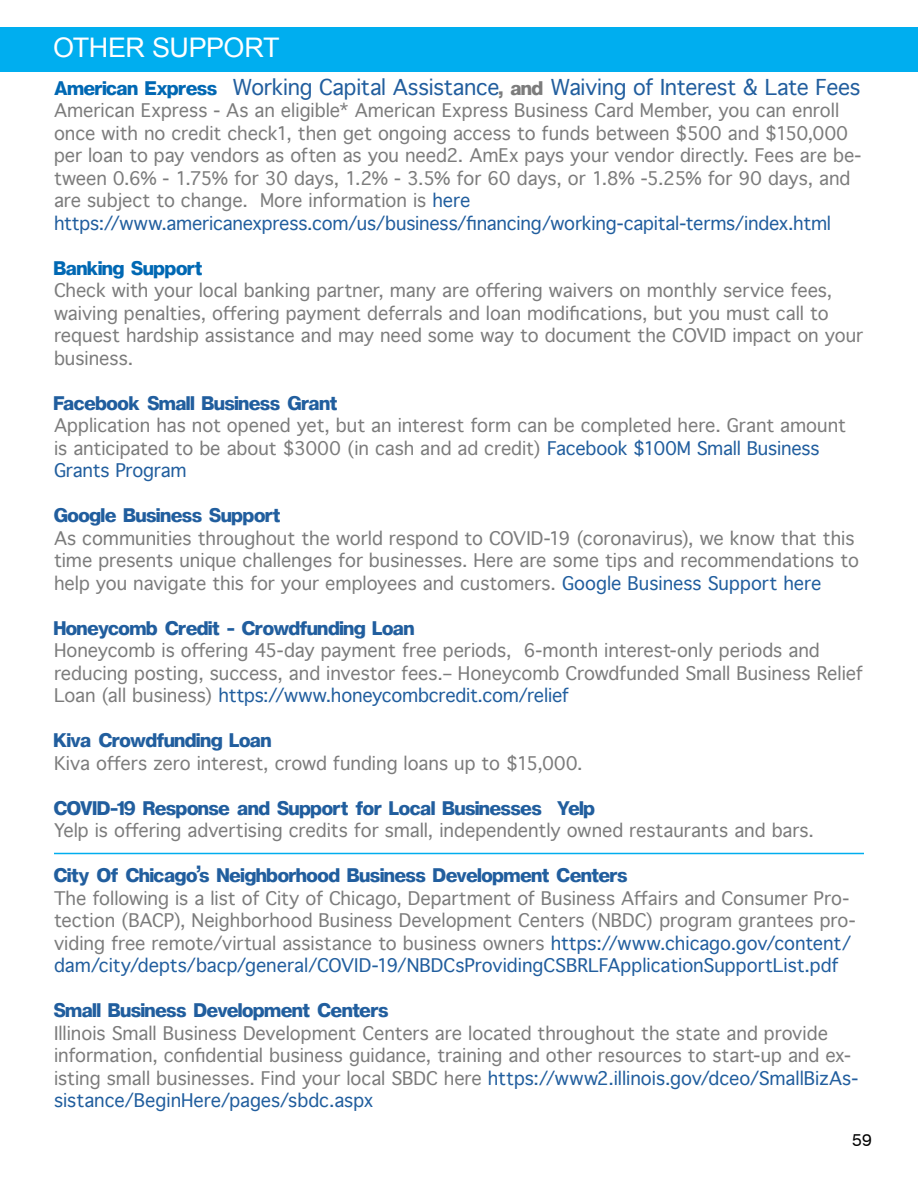
<style>
.page{position:relative;width:918px;height:1188px;background:#fff}
.page>*{position:absolute;margin:0;border:0;box-sizing:border-box;transform-origin:0 0}
.t1{font:27px "Arial";letter-spacing:-.02em;color:#fff}
.t2{font:700 21px "Geneva";letter-spacing:-.005em;color:#215e9e}
.t3{font:21px "Geneva";letter-spacing:-.015em;color:#215e9e}
.t4{font:700 21px "Geneva";letter-spacing:-.005em;color:#0068b3}
.t5{font:18px/22.5px "Geneva";letter-spacing:-.005em;color:#7c7c7c}
.t6{font:18px "Geneva Normal";color:#000}
.s1{font-weight:700;color:#0068b3}
.s2{font-weight:700;color:#7c7c7c}
.s3{color:#215e9e}
</style>
<div class="page">
<div style="left:0;top:27px;width:918px;height:44px;background:#00aeef"></div>
<hr style="left:54px;top:853px;width:810px;height:1px;background:#00aeef">
<h1 class="t1" style="left:53px;top:30px;width:228px">OTHER SUPPORT</h1>
<p class="t3" style="left:54px;top:75px;width:808px"><span class="s1">American Express</span> <span class="s2">–</span> Working Capital Assistance<span class="s2">, and</span> Waiving of Interest &amp; Late Fees</p>
<p class="t5" style="left:54px;top:100px;width:809px">American Express - As an eligible* American Express Business Card Member, you can enroll once with no credit check1, then get ongoing access to funds between $500 and $150,000 per loan to pay vendors as often as you need2. AmEx pays your vendor directly. Fees are be&shy;tween 0.6% - 1.75% for 30 days, 1.2% - 3.5% for 60 days, or 1.8% -5.25% for 90 days, and are subject to change. More information is <span class="s3">here https://www.americanexpress.com/us/business/financing/working-capital-terms/index.html</span></p>
<p class="t4" style="left:54px;top:258px;width:150px">Banking Support</p>
<p class="t5" style="left:54px;top:280px;width:811px">Check with your local banking partner, many are offering waivers on monthly service fees, waiving penalties, offering payment deferrals and loan modifications, but you must call to request hardship assistance and may need some way to document the COVID impact on your business.</p>
<p class="t2" style="left:54px;top:393px;width:285px">Facebook Small Business Grant</p>
<p class="t5" style="left:54px;top:415px;width:794px">Application has not opened yet, but an interest form can be completed here. Grant amount is anticipated to be about $3000 (in cash and ad credit) <span class="s3">Facebook $100M Small Business<br>Grants Program</span></p>
<p class="t2" style="left:54px;top:505px;width:228px">Google Business Support</p>
<p class="t5" style="left:54px;top:527px;width:807px">As communities throughout the world respond to COVID-19 (coronavirus), we know that this time presents unique challenges for businesses. Here are some tips and recommendations to help you navigate this for your employees and customers. <span class="s3">Google Business Support here</span></p>
<p class="t2" style="left:54px;top:618px;width:362px">Honeycomb Credit - Crowdfunding Loan</p>
<p class="t5" style="left:54px;top:640px;width:810px">Honeycomb is offering 45-day payment free periods, 6-month interest-only periods and reducing posting, success, and investor fees.– Honeycomb Crowdfunded Small Business Relief<br>Loan (all business) <span class="s3">https://www.honeycombcredit.com/relief</span></p>
<p class="t2" style="left:54px;top:730px;width:219px">Kiva –Crowdfunding Loan</p>
<p class="t5" style="left:54px;top:752px;width:530px">Kiva offers zero interest, crowd funding loans up to $15,000.</p>
<p class="t2" style="left:54px;top:798px;width:543px">COVID-19 Response and Support for Local Businesses – Yelp</p>
<p class="t5" style="left:54px;top:820px;width:762px">Yelp is offering advertising credits for small, independently owned restaurants and bars.</p>
<p class="t2" style="left:54px;top:865px;width:575px">City Of Chicago’s Neighborhood Business Development Centers</p>
<p class="t5" style="left:54px;top:887px;width:803px">The following is a list of City of Chicago, Department of Business Affairs and Consumer Pro&shy;tection (BACP), Neighborhood Business Development Centers (NBDC) program grantees pro&shy;viding free remote/virtual assistance to business owners <span class="s3">https://www.chicago.gov/content/ dam/city/depts/bacp/general/COVID-19/NBDCsProvidingCSBRLFApplicationSupportList.pdf</span></p>
<p class="t2" style="left:54px;top:1000px;width:336px">Small Business Development Centers</p>
<p class="t5" style="left:54px;top:1022px;width:806px">Illinois Small Business Development Centers are located throughout the state and provide information, confidential business guidance, training and other resources to start-up and ex&shy;isting small businesses. Find your local SBDC here <span class="s3">https://www2.illinois.gov/dceo/SmallBizAs&shy;sistance/BeginHere/pages/sbdc.aspx</span></p>
<p class="t6" style="left:852px;top:1132px;width:22px">59</p>
</div>
